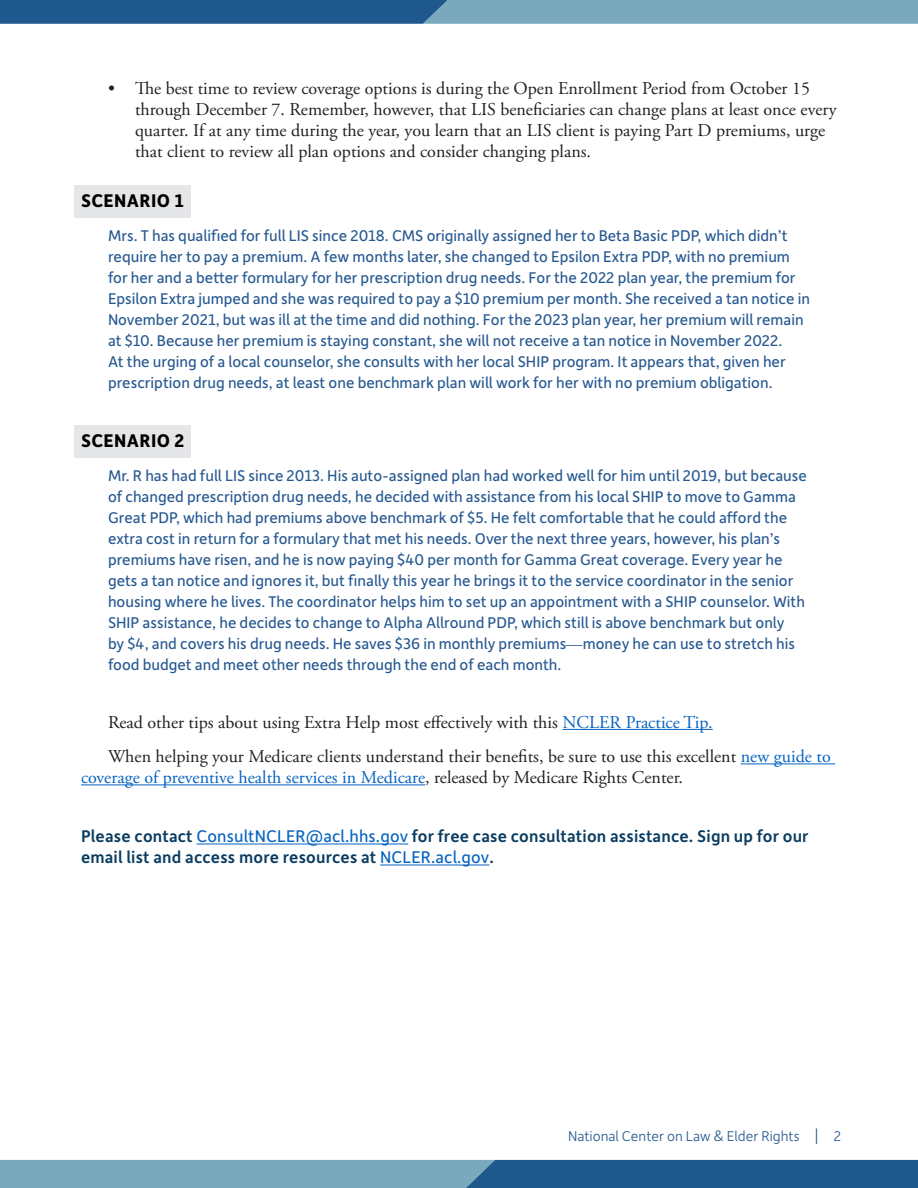
<style>
.page{position:relative;width:918px;height:1188px;background:#fff}
.page>*{position:absolute;margin:0;border:0;box-sizing:border-box;transform-origin:0 0}
.Examples{font:700 19.5px "Depot New";letter-spacing:.02em;color:#000}
.Body_Text{font:18px/21px "Adobe Garamond Pro";color:#231f20}
.Body_Text-2{font:500 18px/21px "Depot New";letter-spacing:.01em;color:#0a3c61}
.Examples_subtext{font:16.5px/21px "Depot New";color:#265890}
.t1{font:300 15px "Depot New";color:#265890}
.s1{font-family:"Adobe Garamond Pro"}
.s2{color:#0563c1}
.s3{font-weight:400;color:#0563c1}
.s4{font-size:18px}
</style>
<div class="page">
<svg style="left:0;top:1160px;width:918px;height:28px;background:#4e82a5"></svg>
<svg style="left:0;top:0;width:918px;height:24px;background:#5083a6"></svg>
<div style="left:74px;top:185px;width:116px;height:33px;background:#e5e6e7"></div>
<div style="left:74px;top:425px;width:117px;height:33px;background:#e5e6e7"></div>
<hr style="left:562px;top:729px;width:151px;height:1px;background:#0563c1">
<hr style="left:741px;top:763px;width:94px;height:1px;background:#0563c1">
<hr style="left:81px;top:784px;width:344px;height:1px;background:#0563c1">
<hr style="left:196px;top:844px;width:212px;height:1px;background:#0563c1">
<hr style="left:380px;top:865px;width:110px;height:1px;background:#0563c1">
<p class="Body_Text" style="left:135px;top:78px;width:703px;text-indent:-27px">• The best time to review coverage options is during the Open Enrollment Period from October 15 through December 7. Remember, however, that LIS beneficiaries can change plans at least once every quarter. If at any time during the year, you learn that an LIS client is paying Part D premiums, urge that client to review all plan options and consider changing plans.</p>
<p class="Examples" style="left:81px;top:187px;width:104px">SCENARIO 1</p>
<p class="Examples_subtext" style="left:108px;top:224px;width:704px">Mrs. T has qualified for full LIS since 2018. CMS originally assigned her to Beta Basic PDP, which didn’t require her to pay a premium. A few months later, she changed to Epsilon Extra PDP, with no premium for her and a better formulary for her prescription drug needs. For the 2022 plan year, the premium for Epsilon Extra jumped and she was required to pay a $10 premium per month. She received a tan notice in November 2021, but was ill at the time and did nothing. For the 2023 plan year, her premium will remain at $10. Because her premium is staying constant, she will not receive a tan notice in November 2022.<br>At the urging of a local counselor, she consults with her local SHIP program. It appears that, given her prescription drug needs, at least one benchmark plan will work for her with no premium obligation.</p>
<p class="Examples" style="left:81px;top:427px;width:105px">SCENARIO 2</p>
<p class="Examples_subtext" style="left:108px;top:464px;width:700px">Mr. R has had full LIS since 2013. His auto-assigned plan had worked well for him until 2019, but because of changed prescription drug needs, he decided with assistance from his local SHIP to move to Gamma Great PDP, which had premiums above benchmark of $5. He felt comfortable that he could afford the extra cost in return for a formulary that met his needs. Over the next three years, however, his plan’s premiums have risen, and he is now paying $40 per month for Gamma Great coverage. Every year he gets a tan notice and ignores it, but finally this year he brings it to the service coordinator in the senior housing where he lives. The coordinator helps him to set up an appointment with a SHIP counselor. With SHIP assistance, he decides to change to Alpha Allround PDP, which still is above benchmark but only<br>by $4, and covers his drug needs. He saves $36 in monthly premiums<span class="s1">—</span>money he can use to stretch his food budget and meet other needs through the end of each month.</p>
<p class="Body_Text" style="left:108px;top:712px;width:606px">Read other tips about using Extra Help most effectively with this <span class="s2">NCLER Practice Tip.</span></p>
<p class="Body_Text" style="left:81px;top:747px;width:751px;text-indent:27px">When helping your Medicare clients understand their benefits, be sure to use this excellent <span class="s2">new guide to coverage of preventive health services in Medicare</span>, released by Medicare Rights Center.</p>
<p class="Body_Text-2" style="left:81px;top:824px;width:729px">Please contact <span class="s3">ConsultNCLER@acl.hhs.gov</span> for free case consultation assistance. Sign up for our email list and access more resources at <span class="s3">NCLER.acl.gov</span>.</p>
<p class="t1" style="left:568px;top:1126px;width:275px">National Center on Law &amp; Elder Rights <span class="s4">|</span> 2</p>
</div>
